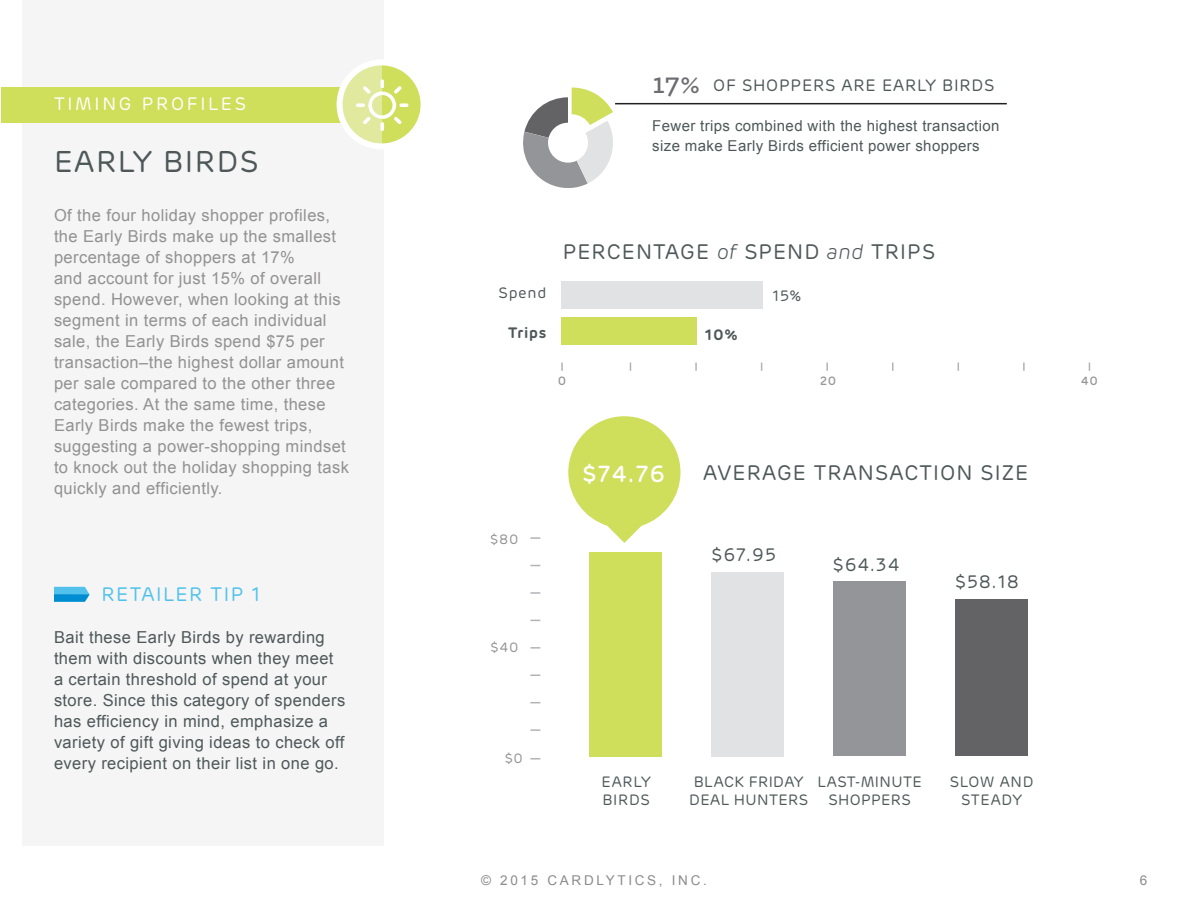
<style>
.page{position:relative;width:1188px;height:918px;background:#fff}
.page>*{position:absolute;margin:0;border:0;box-sizing:border-box;transform-origin:0 0}
.t1{font:30px "Rubrik";letter-spacing:.05em;color:#4e5858}
.t2{font:500 23.25px "Rubrik";color:#fff}
.t3{font:21px "Rubrik";letter-spacing:.05em;color:#4e5858}
.t4{font:19.5px "Rubrik";letter-spacing:.075em;color:#52c2ec}
.t5{font:18px "Rubrik";letter-spacing:.05em;color:#4e5858}
.t6{font:18px "Rubrik";letter-spacing:.15em;color:#fff}
.t7{font:16.5px/21px "Arial";letter-spacing:.025em;color:#939192}
.t8{font:16.5px/21px "Arial";letter-spacing:.025em;color:#4e5858}
.t9{font:16.5px "Rubrik";letter-spacing:.05em;color:#4e5858}
.t10{font:15px/19.5px "Arial";letter-spacing:.025em;color:#4e5858}
.t11{font:15px/18px "Rubrik";letter-spacing:.025em;color:#4e5858;text-align:center}
.t12{font:15px/18px "Rubrik";letter-spacing:.05em;color:#4e5858;text-align:center}
.t13{font:600 15px "Rubrik";letter-spacing:.05em;color:#4e5858}
.t14{font:13.5px "Arial";letter-spacing:.2em;color:#8a8c8f}
.t15{font:13.5px "Rubrik";color:#939192}
.t16{font:500 12px "Rubrik";color:#939598}
.s1{font-family:"Archer Pro";font-weight:600;font-size:30px;color:#6c6d70}
.s2{font-weight:300;font-style:italic}
</style>
<div class="page">
<div style="left:22px;top:0;width:361px;height:846px;background:#f5f5f6"></div>
<svg style="left:568px;top:416px;width:112px;height:127px"></svg>
<div style="left:1px;top:87px;width:381px;height:35px;background:#cfde5b"></div>
<div style="left:589px;top:552px;width:73px;height:204px;background:#cfde5b"></div>
<div style="left:711px;top:572px;width:73px;height:184px;background:#e1e2e4"></div>
<div style="left:833px;top:581px;width:73px;height:175px;background:#939598"></div>
<div style="left:955px;top:599px;width:73px;height:157px;background:#636366"></div>
<svg style="left:523px;top:88px;width:96px;height:100px"></svg>
<hr style="left:615px;top:103px;width:392px;height:1px;background:#231f20">
<svg style="left:530px;top:758px;width:10px;height:2px"></svg>
<svg style="left:530px;top:729px;width:10px;height:2px"></svg>
<svg style="left:530px;top:647px;width:10px;height:2px"></svg>
<svg style="left:530px;top:592px;width:10px;height:2px"></svg>
<svg style="left:530px;top:537px;width:10px;height:2px"></svg>
<div style="left:561px;top:317px;width:136px;height:28px;background:#cfde5b"></div>
<div style="left:561px;top:281px;width:201px;height:28px;background:#e1e2e4"></div>
<svg style="left:561px;top:363px;width:2px;height:8px"></svg>
<svg style="left:695px;top:363px;width:2px;height:8px"></svg>
<svg style="left:826px;top:363px;width:2px;height:8px"></svg>
<svg style="left:1023px;top:363px;width:2px;height:8px"></svg>
<svg style="left:339px;top:66px;width:81px;height:76px"></svg>
<div style="left:337px;top:59px;width:90px;height:90px;border:6px solid #fff;border-radius:50%"></div>
<svg style="left:54px;top:587px;width:36px;height:15px"></svg>
<p class="t6" style="left:54px;top:93px;width:193px">TIMING PROFILES</p>
<h1 class="t1" style="left:54px;top:144px;width:206px">EARLY BIRDS</h1>
<p class="t7" style="left:54px;top:205px;width:297px">Of the four holiday shopper profiles, the Early Birds make up the smallest percentage of shoppers at 17%<br>and account for just 15% of overall spend. However, when looking at this segment in terms of each individual sale, the Early Birds spend $75 per transaction–the highest dollar amount per sale compared to the other three categories. At the same time, these Early Birds make the fewest trips, suggesting a power-shopping mindset to knock out the holiday shopping task quickly and efficiently.</p>
<p class="t4" style="left:102px;top:583px;width:160px">RETAILER TIP 1</p>
<p class="t8" style="left:54px;top:627px;width:293px">Bait these Early Birds by rewarding them with discounts when they meet a certain threshold of spend at your store. Since this category of spenders has efficiency in mind, emphasize a variety of gift giving ideas to check off every recipient on their list in one go.</p>
<p class="t9" style="left:653px;top:75px;width:343px"><span class="s1">17%</span> OF SHOPPERS ARE EARLY BIRDS</p>
<p class="t10" style="left:652px;top:117px;width:349px">Fewer trips combined with the highest transaction size make Early Birds efficient power shoppers</p>
<p class="t3" style="left:563px;top:239px;width:374px">PERCENTAGE <span class="s2">of</span> SPEND <span class="s2">and</span> TRIPS</p>
<p class="t11" style="left:499px;top:284px;width:49px">Spend</p>
<p class="t11" style="left:772px;top:287px;width:30px">15%</p>
<p class="t13" style="left:508px;top:323px;width:40px">Trips</p>
<p class="t13" style="left:705px;top:325px;width:34px">10%</p>
<p class="t16" style="left:558px;top:374px;width:10px">0</p>
<p class="t16" style="left:820px;top:374px;width:18px">20</p>
<p class="t16" style="left:1081px;top:374px;width:19px">40</p>
<p class="t15" style="left:490px;top:531px;width:30px">$80</p>
<p class="t15" style="left:491px;top:639px;width:29px">$40</p>
<p class="t15" style="left:505px;top:750px;width:20px">$0</p>
<h2 class="t2" style="left:583px;top:459px;width:84px">$74.76</h2>
<p class="t3" style="left:703px;top:460px;width:326px">AVERAGE TRANSACTION SIZE</p>
<p class="t5" style="left:711px;top:544px;width:66px">$67.95</p>
<p class="t5" style="left:833px;top:554px;width:68px">$64.34</p>
<p class="t5" style="left:955px;top:571px;width:65px">$58.18</p>
<p class="t12" style="left:602px;top:773px;width:51px;text-align:left">EARLY<br>BIRDS</p>
<p class="t11" style="left:689px;top:773px;width:120px">BLACK FRIDAY<br>DEAL HUNTERS</p>
<p class="t11" style="left:817px;top:773px;width:106px">LAST-MINUTE<br>SHOPPERS</p>
<p class="t12" style="left:950px;top:773px;width:85px">SLOW AND<br>STEADY</p>
<p class="t14" style="left:481px;top:871px;width:227px">© 2015 CARDLYTICS, INC.</p>
<p class="t14" style="left:1140px;top:871px;width:9px">6</p>
</div>
